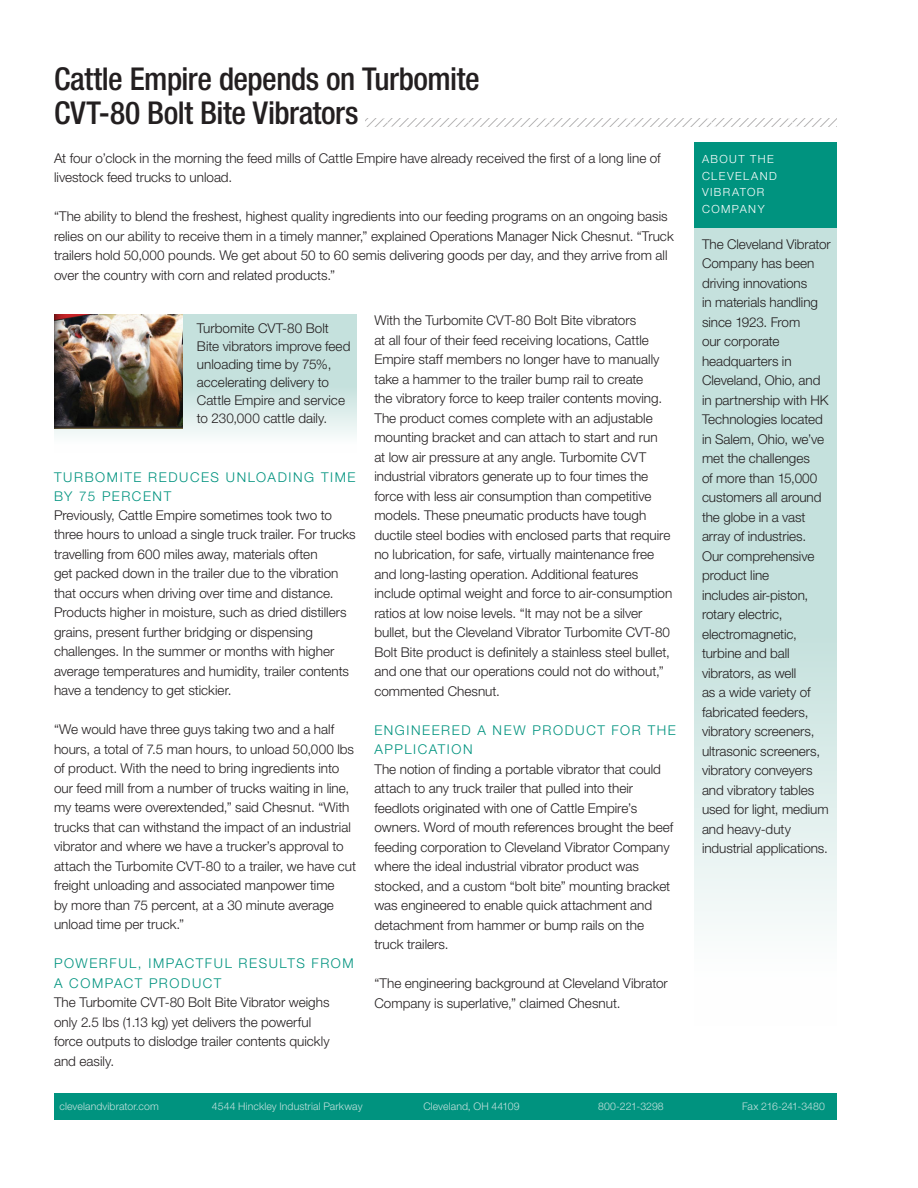
<style>
.page{position:relative;width:918px;height:1188px;background:#fff}
.page>*{position:absolute;margin:0;border:0;box-sizing:border-box;transform-origin:0 0}
.t1{font:500 condensed 31.5px/34.5px "Helvetica Neue LT Std";letter-spacing:-.015em;color:#231f20}
.t2{font:300 13.5px/19.5px "Helvetica Neue LT Pro";color:#231f20}
.t3{font:300 13.5px/19.5px "Helvetica Neue LT Pro";letter-spacing:.12em;color:#00937f}
.t4{font:300 11.25px/16.5px "Helvetica Neue LT Pro";letter-spacing:.13em;color:#fff}
.t5{font:300 10.5px "Helvetica Neue LT Pro";letter-spacing:.01em;color:#c5e1dd}
.t6{font:300 10.5px "Helvetica Neue LT Pro";letter-spacing:-.01em;color:#c5e1dd}
</style>
<div class="page">
<div style="left:54px;top:1094px;width:783px;height:26px;background:#00937f"></div>
<svg style="left:695px;top:227px;width:142px;height:696px;background:#cee5e2"></svg>
<div style="left:695px;top:142px;width:142px;height:85px;background:#00937f"></div>
<svg style="left:365px;top:119px;width:472px;height:8px"></svg>
<svg style="left:54px;top:314px;width:302px;height:122px;background:#d0e6e3"></svg>
<img style="left:54px;top:314px;width:129px;height:115px">
<p class="t1" style="left:54px;top:61px;width:427px">Cattle Empire depends on Turbomite<br>CVT-80 Bolt Bite Vibrators</p>
<p class="t2" style="left:54px;top:148px;width:608px">At four o’clock in the morning the feed mills of Cattle Empire have already received the first of a long line of livestock feed trucks to unload.</p>
<p class="t2" style="left:54px;top:207px;width:621px">“The ability to blend the freshest, highest quality ingredients into our feeding programs on an ongoing basis relies on our ability to receive them in a timely manner,” explained Operations Manager Nick Chesnut. “Truck trailers hold 50,000 pounds. We get about 50 to 60 semis delivering goods per day, and they arrive from all over the country with corn and related products.”</p>
<p class="t2" style="left:197px;top:319px;width:155px;line-height:18px">Turbomite CVT-80 Bolt<br>Bite vibrators improve feed unloading time by 75%, accelerating delivery to<br>Cattle Empire and service to 230,000 cattle daily.</p>
<p class="t3" style="left:54px;top:467px;width:303px">TURBOMITE REDUCES UNLOADING TIME<br>BY 75 PERCENT</p>
<p class="t2" style="left:54px;top:505px;width:303px">Previously, Cattle Empire sometimes took two to three hours to unload a single truck trailer. For trucks travelling from 600 miles away, materials often<br>get packed down in the trailer due to the vibration that occurs when driving over time and distance.<br>Products higher in moisture, such as dried distillers grains, present further bridging or dispensing challenges. In the summer or months with higher average temperatures and humidity, trailer contents have a tendency to get stickier.</p>
<p class="t2" style="left:54px;top:719px;width:304px">“We would have three guys taking two and a half hours, a total of 7.5 man hours, to unload 50,000 lbs of product. With the need to bring ingredients into our feed mill from a number of trucks waiting in line, my teams were overextended,” said Chesnut. “With trucks that can withstand the impact of an industrial vibrator and where we have a trucker’s approval to attach the Turbomite CVT-80 to a trailer, we have cut freight unloading and associated manpower time<br>by more than 75 percent, at a 30 minute average unload time per truck.”</p>
<p class="t3" style="left:54px;top:953px;width:301px">POWERFUL, IMPACTFUL RESULTS FROM<br>A COMPACT PRODUCT</p>
<p class="t2" style="left:54px;top:992px;width:277px">The Turbomite CVT-80 Bolt Bite Vibrator weighs only 2.5 lbs (1.13 kg) yet delivers the powerful force outputs to dislodge trailer contents quickly and easily.</p>
<p class="t2" style="left:374px;top:310px;width:299px">With the Turbomite CVT-80 Bolt Bite vibrators<br>at all four of their feed receiving locations, Cattle Empire staff members no longer have to manually take a hammer to the trailer bump rail to create<br>the vibratory force to keep trailer contents moving.<br>The product comes complete with an adjustable mounting bracket and can attach to start and run<br>at low air pressure at any angle. Turbomite CVT industrial vibrators generate up to four times the force with less air consumption than competitive models. These pneumatic products have tough ductile steel bodies with enclosed parts that require no lubrication, for safe, virtually maintenance free and long-lasting operation. Additional features include optimal weight and force to air-consumption ratios at low noise levels. “It may not be a silver bullet, but the Cleveland Vibrator Turbomite CVT-80<br>Bolt Bite product is definitely a stainless steel bullet, and one that our operations could not do without,” commented Chesnut.</p>
<p class="t3" style="left:374px;top:720px;width:303px">ENGINEERED A NEW PRODUCT FOR THE<br>APPLICATION</p>
<p class="t2" style="left:374px;top:759px;width:300px">The notion of finding a portable vibrator that could attach to any truck trailer that pulled into their feedlots originated with one of Cattle Empire’s owners. Word of mouth references brought the beef feeding corporation to Cleveland Vibrator Company where the ideal industrial vibrator product was stocked, and a custom “bolt bite” mounting bracket was engineered to enable quick attachment and detachment from hammer or bump rails on the truck trailers.</p>
<p class="t2" style="left:374px;top:973px;width:295px">“The engineering background at Cleveland Vibrator<br>Company is superlative,” claimed Chesnut.</p>
<p class="t4" style="left:702px;top:151px;width:76px">ABOUT THE<br>CLEVELAND<br>VIBRATOR</p>
<p class="t4" style="left:702px;top:200px;width:64px">COMPANY</p>
<p class="t2" style="left:702px;top:234px;width:130px">The Cleveland Vibrator<br>Company has been driving innovations<br>in materials handling since 1923. From<br>our corporate headquarters in<br>Cleveland, Ohio, and in partnership with HK<br>Technologies located in Salem, Ohio, we’ve met the challenges<br>of more than 15,000 customers all around the globe in a vast array of industries.<br>Our comprehensive product line<br>includes air-piston, rotary electric, electromagnetic, turbine and ball vibrators, as well<br>as a wide variety of fabricated feeders, vibratory screeners, ultrasonic screeners, vibratory conveyers and vibratory tables used for light, medium and heavy-duty industrial applications.</p>
<p class="t5" style="left:60px;top:1099px;width:101px">clevelandvibrator.com</p>
<p class="t5" style="left:212px;top:1099px;width:152px">4544 Hinckley Industrial Parkway</p>
<p class="t5" style="left:423px;top:1099px;width:98px">Cleveland, OH 44109</p>
<p class="t5" style="left:598px;top:1099px;width:67px">800-221-3298</p>
<p class="t6" style="left:742px;top:1099px;width:84px">Fax 216-241-3480</p>
</div>
